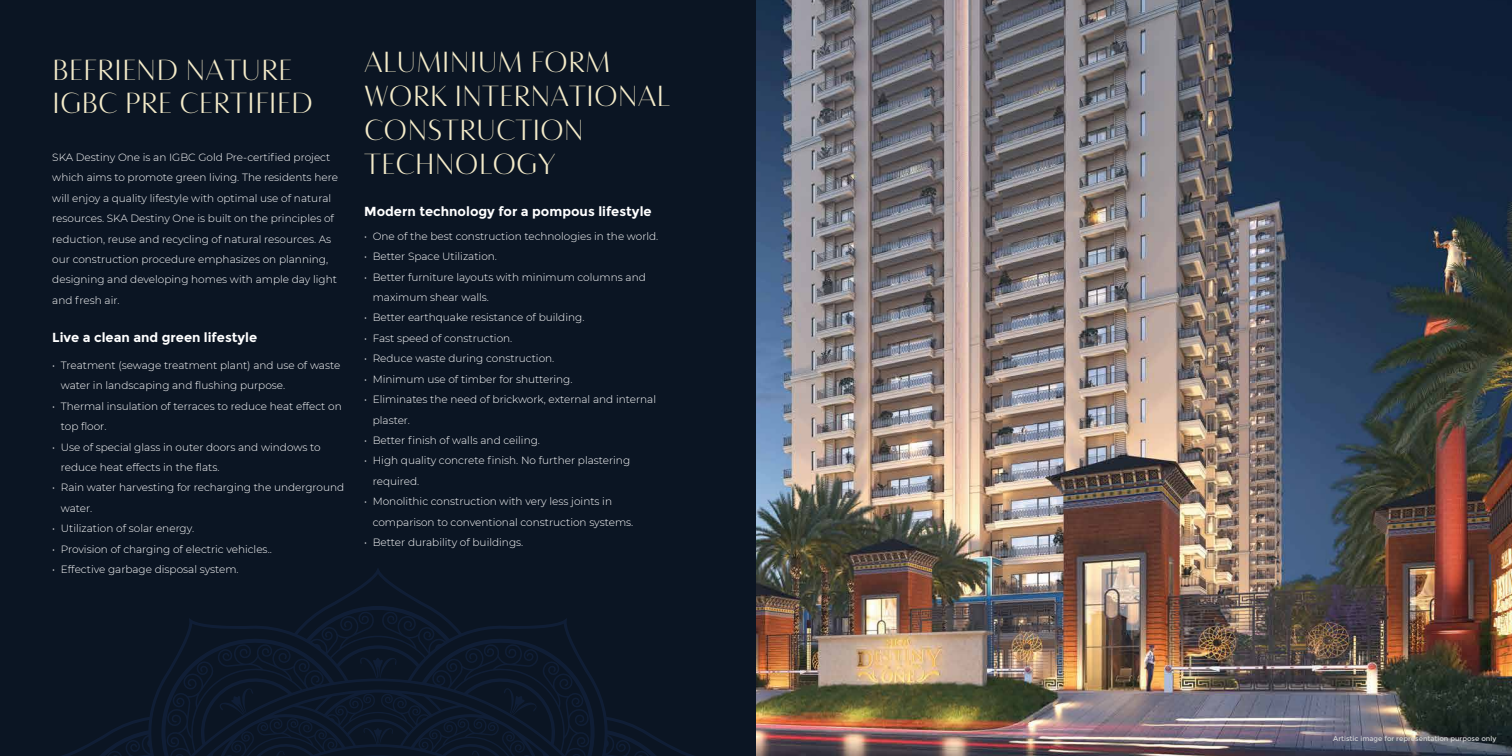
<style>
.page{position:relative;width:1512px;height:756px;background:#0b1523}
.page>*{position:absolute;margin:0;border:0;box-sizing:border-box;transform-origin:0 0}
.t1{font:300 27.04px/34.2px "Bw Vivant";color:#f4ebc9}
.t2{font:700 13.12px "Montserrat";color:#fff}
.t3{font:300 10.5px/20.4px "Montserrat";color:#fff}
.t4{font:7px "Montserrat";color:#d1d3d4}
</style>
<div class="page">
<svg style="left:62px;top:569px;width:632px;height:187px"></svg>
<svg style="left:122px;top:688px;width:512px;height:68px"></svg>
<img style="left:756px;top:0;width:756px;height:756px">
<h1 class="t1" style="left:52px;top:54px;width:262px;line-height:32.4px">BEFRIEND NATURE<br>IGBC PRE CERTIFIED</h1>
<h1 class="t1" style="left:364px;top:45px;width:308px">ALUMINIUM FORM<br>WORK INTERNATIONAL<br>CONSTRUCTION<br>TECHNOLOGY</h1>
<p class="t3" style="left:52px;top:147px;width:287px">SKA Destiny One is an IGBC Gold Pre-certified project which aims to promote green living. The residents here will enjoy a quality lifestyle with optimal use of natural resources. SKA Destiny One is built on the principles of reduction, reuse and recycling of natural resources. As our construction procedure emphasizes on planning, designing and developing homes with ample day light and fresh air.</p>
<p class="t2" style="left:52px;top:330px;width:206px">Live a clean and green lifestyle</p>
<p class="t2" style="left:364px;top:203px;width:289px">Modern technology for a pompous lifestyle</p>
<p class="t3" style="left:364px;top:226px;width:296px">• One of the best construction technologies in the world.</p>
<p class="t3" style="left:364px;top:246px;width:134px">• Better Space Utilization.</p>
<p class="t3" style="left:373px;top:266px;width:275px;text-indent:-9px">• Better furniture layouts with minimum columns and maximum shear walls.</p>
<p class="t3" style="left:364px;top:307px;width:222px">• Better earthquake resistance of building.</p>
<p class="t3" style="left:364px;top:328px;width:150px">• Fast speed of construction.</p>
<p class="t3" style="left:364px;top:348px;width:192px">• Reduce waste during construction.</p>
<p class="t3" style="left:364px;top:368px;width:210px">• Minimum use of timber for shuttering.</p>
<p class="t3" style="left:373px;top:389px;width:285px;text-indent:-9px">• Eliminates the need of brickwork, external and internal plaster.</p>
<p class="t3" style="left:364px;top:430px;width:177px">• Better finish of walls and ceiling.</p>
<p class="t3" style="left:373px;top:450px;width:259px;text-indent:-9px">• High quality concrete finish. No further plastering required.</p>
<p class="t3" style="left:373px;top:491px;width:262px;text-indent:-9px">• Monolithic construction with very less joints in comparison to conventional construction systems.</p>
<p class="t3" style="left:364px;top:532px;width:161px">• Better durability of buildings.</p>
<p class="t3" style="left:61px;top:355px;width:281px;text-indent:-9px">• Treatment (sewage treatment plant) and use of waste water in landscaping and flushing purpose.</p>
<p class="t3" style="left:61px;top:396px;width:282px;text-indent:-9px">• Thermal insulation of terraces to reduce heat effect on top floor.</p>
<p class="t3" style="left:61px;top:436px;width:261px;text-indent:-9px">• Use of special glass in outer doors and windows to reduce heat effects in the flats.</p>
<p class="t3" style="left:61px;top:477px;width:285px;text-indent:-9px">• Rain water harvesting for recharging the underground water.</p>
<p class="t3" style="left:52px;top:518px;width:143px">• Utilization of solar energy.</p>
<p class="t3" style="left:52px;top:538px;width:221px">• Provision of charging of electric vehicles..</p>
<p class="t3" style="left:52px;top:559px;width:188px">• Effective garbage disposal system.</p>
<p class="t4" style="left:1333px;top:735px;width:165px">Artistic image for representation purpose only</p>
</div>
